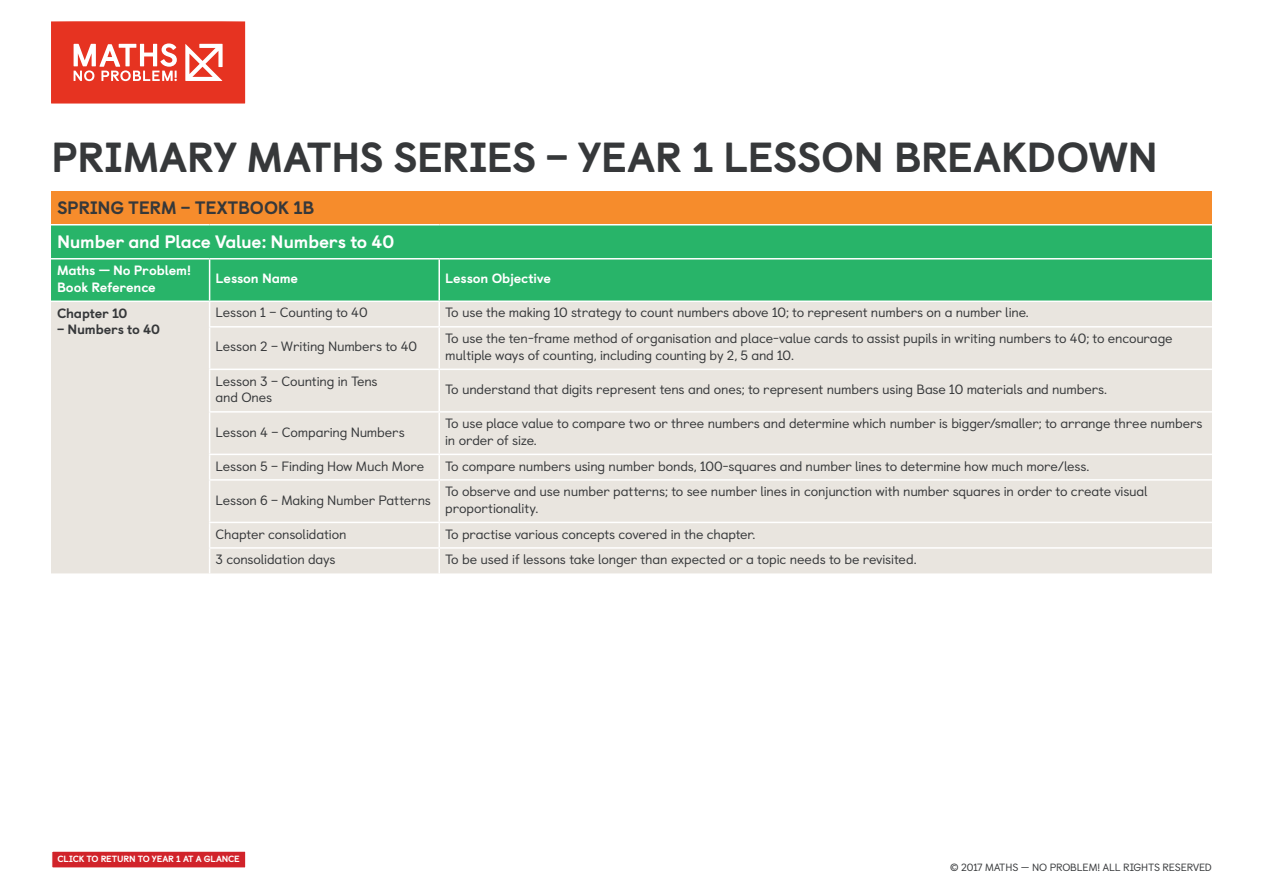
<style>
.page{position:relative;width:1263px;height:893px;background:#fff}
.page>*{position:absolute;margin:0;border:0;box-sizing:border-box;transform-origin:0 0}
.t1{font:800 42px "Castledown";letter-spacing:-.01em;color:#36383a}
.t2{font:800 18px "Castledown";letter-spacing:-.015em;color:#fff}
.t3{font:800 18px "Castledown";letter-spacing:-.015em;color:#36383a}
.t4{font:13.5px/16.2px "Castledown";letter-spacing:-.01em;color:#36383a}
.t5{font:800 13.5px/16.2px "Castledown";letter-spacing:-.01em;color:#fff}
.t6{font:800 13.5px "Castledown";letter-spacing:-.015em;color:#36383a}
.t7{font:10.5px "Castledown";letter-spacing:-.015em;color:#36383a}
.t8{font:800 9px "Castledown";letter-spacing:-.02em;color:#fff}
</style>
<div class="page">
<svg style="left:51px;top:21px;width:194px;height:83px;background:#e95243"></svg>
<div style="left:51px;top:191px;width:1161px;height:34px;background:#f68c2c"></div>
<div style="left:51px;top:225px;width:1161px;height:76px;background:#28b469"></div>
<div style="left:51px;top:302px;width:1161px;height:271px;background:#e9e5df"></div>
<hr style="left:51px;top:224px;width:159px;height:1px;background:#fff">
<hr style="left:210px;top:224px;width:229px;height:1px;background:#fff">
<hr style="left:439px;top:224px;width:773px;height:1px;background:#fff">
<hr style="left:210px;top:258px;width:229px;height:1px;background:#fff">
<hr style="left:439px;top:258px;width:773px;height:1px;background:#fff">
<hr style="left:438px;top:259px;width:2px;height:42px;background:#fff">
<hr style="left:438px;top:302px;width:2px;height:24px;background:#fff">
<hr style="left:439px;top:326px;width:773px;height:2px;background:#fff">
<hr style="left:209px;top:326px;width:230px;height:2px;background:#fff">
<hr style="left:438px;top:328px;width:2px;height:41px;background:#fff">
<hr style="left:209px;top:369px;width:230px;height:1px;background:#fff">
<hr style="left:439px;top:369px;width:773px;height:1px;background:#fff">
<hr style="left:438px;top:370px;width:2px;height:41px;background:#fff">
<hr style="left:438px;top:413px;width:2px;height:41px;background:#fff">
<hr style="left:438px;top:455px;width:2px;height:24px;background:#fff">
<hr style="left:209px;top:411px;width:230px;height:2px;background:#fff">
<hr style="left:439px;top:411px;width:773px;height:2px;background:#fff">
<hr style="left:209px;top:454px;width:230px;height:1px;background:#fff">
<hr style="left:439px;top:454px;width:773px;height:1px;background:#fff">
<hr style="left:209px;top:479px;width:230px;height:2px;background:#fff">
<hr style="left:439px;top:479px;width:773px;height:2px;background:#fff">
<hr style="left:438px;top:481px;width:2px;height:41px;background:#fff">
<hr style="left:438px;top:523px;width:2px;height:24px;background:#fff">
<hr style="left:438px;top:549px;width:2px;height:24px;background:#fff">
<hr style="left:209px;top:522px;width:230px;height:1px;background:#fff">
<hr style="left:209px;top:547px;width:230px;height:2px;background:#fff">
<hr style="left:439px;top:522px;width:773px;height:1px;background:#fff">
<hr style="left:439px;top:547px;width:773px;height:2px;background:#fff">
<hr style="left:51px;top:258px;width:159px;height:1px;background:#fff">
<hr style="left:209px;top:259px;width:1px;height:42px;background:#fff">
<svg style="left:209px;top:302px;width:1px;height:24px"></svg>
<hr style="left:209px;top:328px;width:1px;height:41px;background:#fff">
<hr style="left:209px;top:370px;width:1px;height:41px;background:#fff">
<hr style="left:209px;top:413px;width:1px;height:41px;background:#fff">
<svg style="left:209px;top:455px;width:1px;height:24px"></svg>
<hr style="left:209px;top:481px;width:1px;height:41px;background:#fff">
<svg style="left:209px;top:523px;width:1px;height:50px"></svg>
<div style="left:52px;top:851px;width:194px;height:17px;background:#d1232a"></div>
<div style="left:51px;top:850px;width:195px;height:19px;border:1px solid #fff"></div>
<h1 class="t1" style="left:51px;top:123px;width:1108px">PRIMARY MATHS SERIES – YEAR 1 LESSON BREAKDOWN</h1>
<h2 class="t3" style="left:57px;top:193px;width:259px">SPRING TERM – TEXTBOOK 1B</h2>
<h2 class="t2" style="left:57px;top:227px;width:339px">Number and Place Value: Numbers to 40</h2>
<p class="t5" style="left:57px;top:261px;width:136px">Maths — No Problem!<br>Book Reference</p>
<p class="t5" style="left:216px;top:269px;width:84px">Lesson Name</p>
<p class="t5" style="left:445px;top:269px;width:107px">Lesson Objective</p>
<p class="t6" style="left:57px;top:302px;width:72px">Chapter 10</p>
<p class="t6" style="left:57px;top:318px;width:105px">– Numbers to 40</p>
<p class="t4" style="left:216px;top:303px;width:154px">Lesson 1 – Counting to 40</p>
<p class="t4" style="left:445px;top:303px;width:585px">To use the making 10 strategy to count numbers above 10; to represent numbers on a number line.</p>
<p class="t4" style="left:216px;top:337px;width:203px">Lesson 2 – Writing Numbers to 40</p>
<p class="t4" style="left:445px;top:329px;width:729px">To use the ten-frame method of organisation and place-value cards to assist pupils in writing numbers to 40; to encourage multiple ways of counting, including counting by 2, 5 and 10.</p>
<p class="t4" style="left:216px;top:372px;width:164px">Lesson 3 – Counting in Tens and Ones</p>
<p class="t4" style="left:445px;top:380px;width:663px">To understand that digits represent tens and ones; to represent numbers using Base 10 materials and numbers.</p>
<p class="t4" style="left:216px;top:422px;width:191px">Lesson 4 – Comparing Numbers</p>
<p class="t4" style="left:445px;top:414px;width:759px">To use place value to compare two or three numbers and determine which number is bigger/smaller; to arrange three numbers in order of size.</p>
<p class="t4" style="left:216px;top:457px;width:210px">Lesson 5 – Finding How Much More</p>
<p class="t4" style="left:445px;top:457px;width:646px">To compare numbers using number bonds, 100-squares and number lines to determine how much more/less.</p>
<p class="t4" style="left:216px;top:491px;width:217px">Lesson 6 – Making Number Patterns</p>
<p class="t4" style="left:445px;top:482px;width:704px">To observe and use number patterns; to see number lines in conjunction with number squares in order to create visual proportionality.</p>
<p class="t4" style="left:216px;top:525px;width:133px">Chapter consolidation</p>
<p class="t4" style="left:445px;top:525px;width:312px">To practise various concepts covered in the chapter.</p>
<p class="t4" style="left:216px;top:550px;width:122px">3 consolidation days</p>
<p class="t4" style="left:445px;top:550px;width:473px">To be used if lessons take longer than expected or a topic needs to be revisited.</p>
<p class="t8" style="left:58px;top:852px;width:184px">CLICK TO RETURN TO YEAR 1 AT A GLANCE</p>
<p class="t7" style="left:950px;top:859px;width:263px">© 2017 MATHS – NO PROBLEM! ALL RIGHTS RESERVED</p>
</div>
